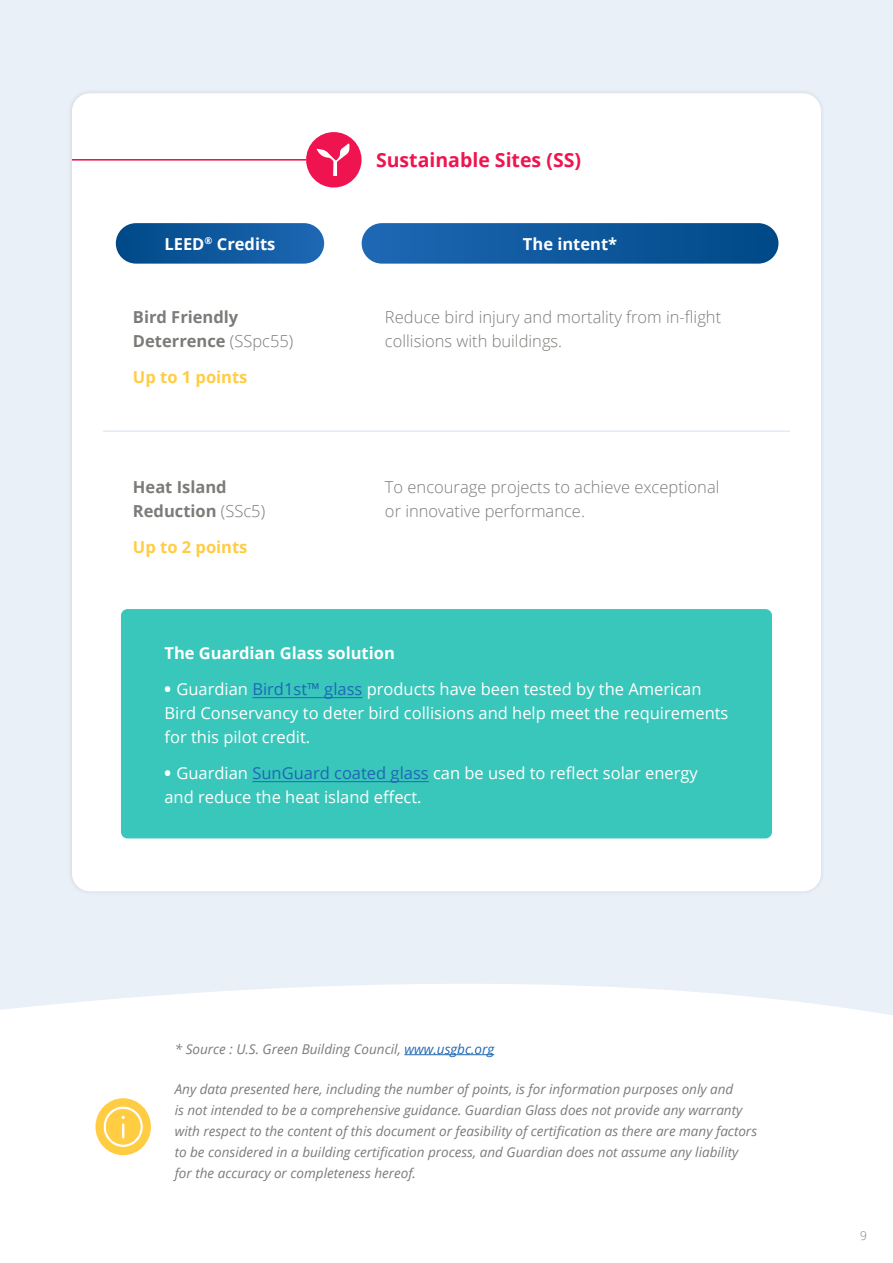
<style>
.page{position:relative;width:893px;height:1263px;background:#fff}
.page>*{position:absolute;margin:0;border:0;box-sizing:border-box;transform-origin:0 0}
.t1{font:700 19.5px "Open Sans";color:#ef144f}
.t2{font:16.5px/24px "Open Sans";color:#fff}
.t3{font:300 16.5px/24px "Open Sans";color:#7b7c78}
.t4{font:700 16.5px/24px "Open Sans";color:#7b7c78}
.t5{font:700 16.5px "Open Sans";color:#fff}
.t6{font:700 16.5px "Open Sans";color:#ffcc42}
.t7{font:italic 13.5px/21px "Open Sans";color:#7b7c78}
.t8{font:300 12px "Open Sans";color:#7b7c78}
.s1{font-weight:300}
.s2{font-weight:800}
.s3{color:#1e68b5}
.s4{color:#2169b3}
</style>
<div class="page">
<div style="left:0;top:0;width:893px;height:984px;background:#eaf0f7"></div>
<svg style="left:0;top:984px;width:893px;height:172px"></svg>
<div style="left:67px;top:88px;width:759px;height:808px;background:#e5ebf2"></div>
<div style="left:72px;top:93px;width:749px;height:798px;background:#fff;border-radius:18px"></div>
<div style="left:116px;top:223px;width:208px;height:41px;background:linear-gradient(to right,#004987,#1e68b4);border-radius:20px"></div>
<div style="left:362px;top:223px;width:416px;height:41px;background:linear-gradient(to right,#1e68b5,#004987);border-radius:20px"></div>
<div style="left:121px;top:609px;width:651px;height:229px;background:#38c7ba;border-radius:7px"></div>
<hr style="left:404px;top:1054px;width:90px;height:1px;background:#2169b3">
<hr style="left:252px;top:697px;width:110px;height:1px;background:#1e68b5">
<hr style="left:252px;top:781px;width:177px;height:1px;background:#1e68b5">
<div style="left:306px;top:132px;width:56px;height:55px;background:#ef144f;border-radius:50%"></div>
<svg style="left:317px;top:143px;width:32px;height:33px"></svg>
<div style="left:95px;top:1098px;width:56px;height:57px;background:#ffcc42;border-radius:50%"></div>
<svg style="left:102px;top:1105px;width:42px;height:43px"></svg>
<hr style="left:72px;top:159px;width:234px;height:2px;background:#ef144f">
<hr style="left:103px;top:431px;width:687px;height:1px;background:#1e68b5">
<h1 class="t1" style="left:376px;top:146px;width:207px">Sustainable Sites (SS)</h1>
<p class="t5" style="left:165px;top:232px;width:112px">LEED<sup>®</sup> Credits</p>
<p class="t5" style="left:523px;top:232px;width:96px">The intent*</p>
<p class="t4" style="left:133px;top:305px;width:162px">Bird Friendly<br>Deterrence <span class="s1">(SSpc55)</span></p>
<p class="t6" style="left:133px;top:365px;width:116px">Up to 1 points</p>
<p class="t4" style="left:133px;top:475px;width:134px">Heat Island<br>Reduction <span class="s1">(SSc5)</span></p>
<p class="t6" style="left:133px;top:535px;width:116px">Up to 2 points</p>
<p class="t3" style="left:385px;top:305px;width:338px">Reduce bird injury and mortality from in-flight collisions with buildings.</p>
<p class="t3" style="left:385px;top:475px;width:336px">To encourage projects to achieve exceptional or innovative performance.</p>
<p class="t5" style="left:164px;top:641px;width:232px">The Guardian Glass solution</p>
<p class="t2" style="left:164px;top:676px;width:566px"><span class="s2">•</span> Guardian <span class="s3">Bird1st™ glass</span> products have been tested by the American<br>Bird Conservancy to deter bird collisions and help meet the requirements for this pilot credit.</p>
<p class="t2" style="left:164px;top:760px;width:535px"><span class="s2">•</span> Guardian <span class="s3">SunGuard coated glass</span> can be used to reflect solar energy and reduce the heat island effect.</p>
<p class="t7" style="left:175px;top:1038px;width:321px">* Source : U.S. Green Building Council, <span class="s4">www.usgbc.org</span></p>
<p class="t7" style="left:175px;top:1078px;width:584px">Any data presented here, including the number of points, is for information purposes only and<br>is not intended to be a comprehensive guidance. Guardian Glass does not provide any warranty with respect to the content of this document or feasibility of certification as there are many factors to be considered in a building certification process, and Guardian does not assume any liability for the accuracy or completeness hereof.</p>
<p class="t8" style="left:860px;top:1227px;width:8px">9</p>
</div>
